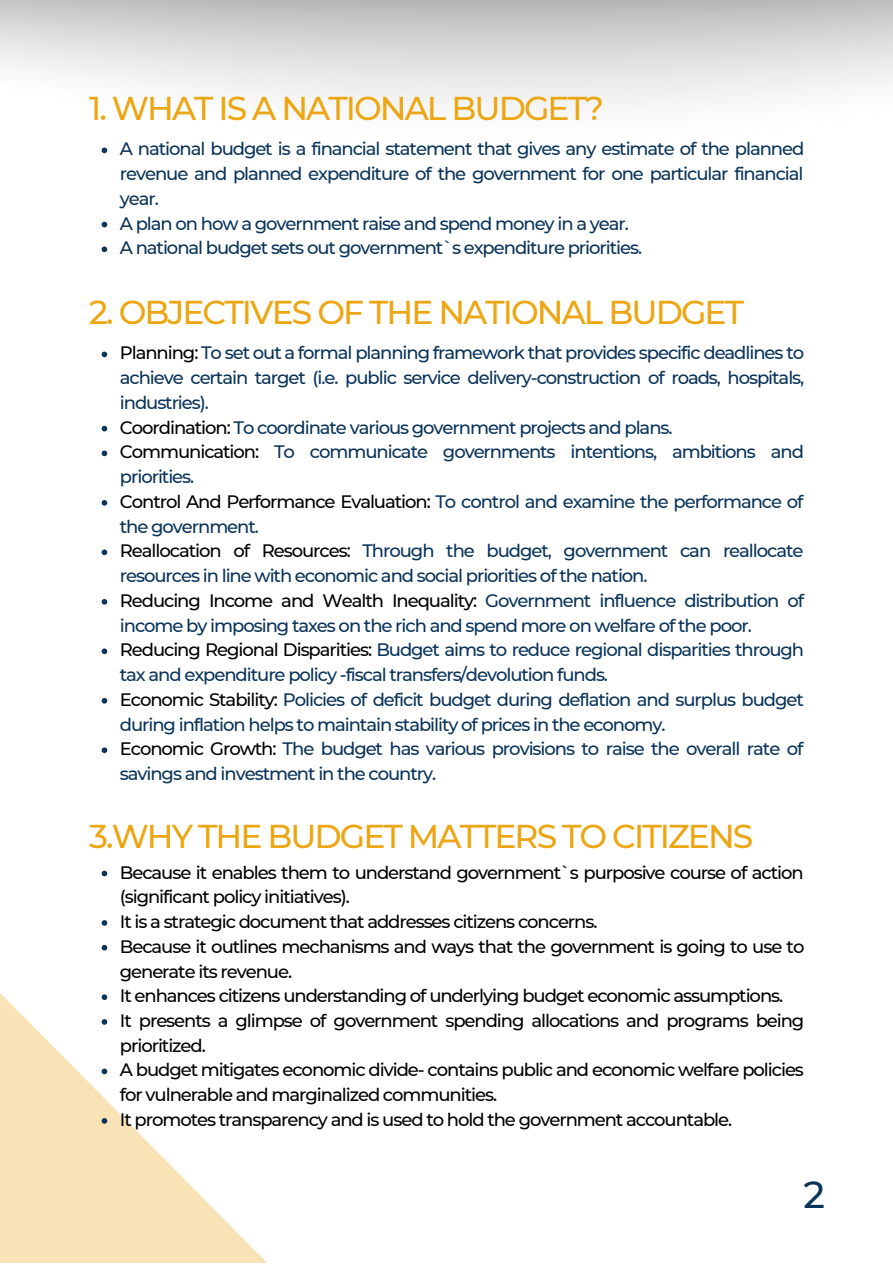
<style>
.page{position:relative;width:893px;height:1264px;background:#fff}
.page>*{position:absolute;margin:0;border:0;box-sizing:border-box;transform-origin:0 0}
.t1{font:500 37.5px "Montserrat";color:#0a335a}
.t2{font:500 33px "Montserrat";letter-spacing:-.06em;color:#eda613}
.t3{font:500 18px/24.8px "Montserrat";letter-spacing:-.06em;color:#0a335a}
.t4{font:500 18px/24.8px "Montserrat";letter-spacing:-.06em;color:#000}
.s1{color:#000}
</style>
<div class="page">
<svg style="left:0;top:993px;width:266px;height:269px"></svg>
<svg style="left:102px;top:147px;width:5px;height:6px"></svg>
<svg style="left:102px;top:222px;width:5px;height:5px"></svg>
<svg style="left:102px;top:246px;width:5px;height:6px"></svg>
<svg style="left:102px;top:351px;width:5px;height:6px"></svg>
<svg style="left:102px;top:426px;width:5px;height:5px"></svg>
<svg style="left:102px;top:450px;width:5px;height:6px"></svg>
<svg style="left:102px;top:500px;width:5px;height:5px"></svg>
<svg style="left:102px;top:549px;width:5px;height:6px"></svg>
<svg style="left:102px;top:599px;width:5px;height:5px"></svg>
<svg style="left:102px;top:648px;width:5px;height:6px"></svg>
<svg style="left:102px;top:698px;width:5px;height:5px"></svg>
<svg style="left:102px;top:747px;width:5px;height:6px"></svg>
<svg style="left:102px;top:870px;width:5px;height:6px"></svg>
<svg style="left:102px;top:920px;width:5px;height:5px"></svg>
<svg style="left:102px;top:944px;width:5px;height:6px"></svg>
<svg style="left:102px;top:994px;width:5px;height:6px"></svg>
<svg style="left:102px;top:1019px;width:5px;height:5px"></svg>
<svg style="left:102px;top:1068px;width:5px;height:6px"></svg>
<svg style="left:102px;top:1118px;width:5px;height:5px"></svg>
<h2 class="t2" style="left:89px;top:88px;width:516px">1. WHAT IS A NATIONAL BUDGET?</h2>
<p class="t3" style="left:120px;top:137px;width:686px">A national budget is a financial statement that gives any estimate of the planned revenue and planned expenditure of the government for one particular financial year.<br>A plan on how a government raise and spend money in a year.<br>A national budget sets out government`s expenditure priorities.</p>
<h2 class="t2" style="left:89px;top:292px;width:656px">2. OBJECTIVES OF THE NATIONAL BUDGET</h2>
<p class="t3" style="left:120px;top:340px;width:686px"><span class="s1">Planning:</span> To set out a formal planning framework that provides specific deadlines to achieve certain target (i.e. public service delivery-construction of roads, hospitals, industries).<br><span class="s1">Coordination:</span> To coordinate various government projects and plans.<br><span class="s1">Communication:</span> To communicate governments intentions, ambitions and priorities.<br><span class="s1">Control And Performance Evaluation:</span> To control and examine the performance of the government.<br><span class="s1">Reallocation of Resources:</span> Through the budget, government can reallocate resources in line with economic and social priorities of the nation.<br><span class="s1">Reducing Income and Wealth Inequality:</span> Government influence distribution of income by imposing taxes on the rich and spend more on welfare of the poor.<br><span class="s1">Reducing Regional Disparities:</span> Budget aims to reduce regional disparities through tax and expenditure policy -fiscal transfers/devolution funds.<br><span class="s1">Economic Stability:</span> Policies of deficit budget during deflation and surplus budget during inflation helps to maintain stability of prices in the economy.<br><span class="s1">Economic Growth:</span> The budget has various provisions to raise the overall rate of savings and investment in the country.</p>
<h2 class="t2" style="left:89px;top:816px;width:665px">3.WHY THE BUDGET MATTERS TO CITIZENS</h2>
<p class="t4" style="left:120px;top:859px;width:686px">Because it enables them to understand government`s purposive course of action (significant policy initiatives).<br>It is a strategic document that addresses citizens concerns.<br>Because it outlines mechanisms and ways that the government is going to use to generate its revenue.<br>It enhances citizens understanding of underlying budget economic assumptions.<br>It presents a glimpse of government spending allocations and programs being prioritized.<br>A budget mitigates economic divide- contains public and economic welfare policies for vulnerable and marginalized communities.<br>It promotes transparency and is used to hold the government accountable.</p>
<h1 class="t1" style="left:803px;top:1171px;width:23px">2</h1>
</div>
